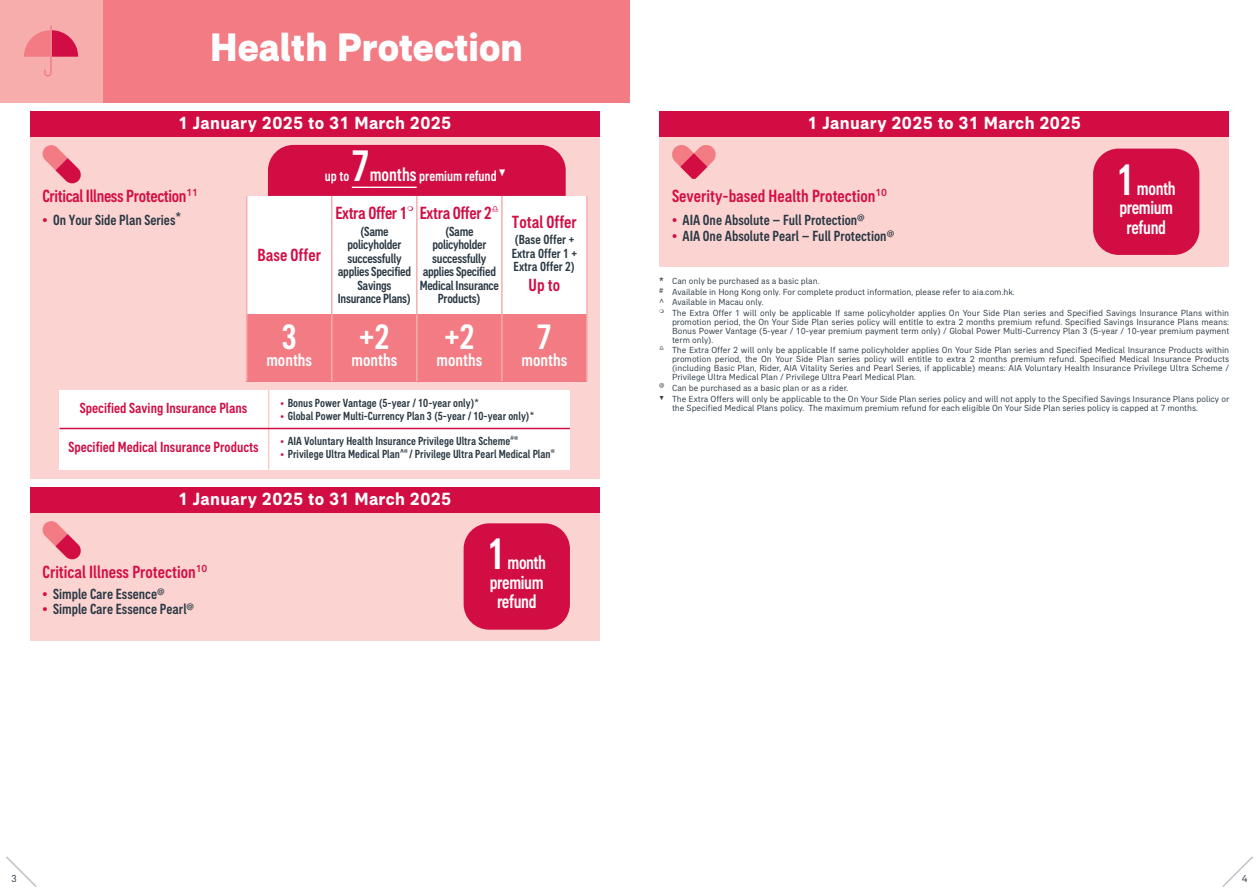
<style>
.page{position:relative;width:1259px;height:893px;background:#fff}
.page>*{position:absolute;margin:0;border:0;box-sizing:border-box;transform-origin:0 0}
.t1{font:500 condensed 45px "AIA Everest";color:#fff;scale:.95 1}
.t2{font:800 40.5px "AIA Everest";color:#fff}
.t3{font:500 condensed 36px "AIA Everest";color:#fff}
.t4{font:500 condensed 19.5px "AIA Everest";letter-spacing:-.02em;color:#fff;scale:.95 1}
.t5{font:700 18px "AIA Everest";letter-spacing:.02em;color:#fff}
.t6{font:500 condensed 18px "AIA Everest";color:#d30e44}
.t7{font:500 condensed 18px "AIA Everest";letter-spacing:-.02em;color:#d30e44}
.t8{font:500 condensed 18px "AIA Everest";color:#fff}
.t9{font:500 condensed 18px "AIA Everest";color:#d20d44}
.t10{font:500 condensed 18px "AIA Everest";letter-spacing:-.02em;color:#d20d44}
.t11{font:500 condensed 15px "AIA Everest";color:#2b3944}
.t12{font:500 condensed 15px "AIA Everest";color:#d20d44}
.t13{font:500 condensed 15px "AIA Everest";color:#fff;scale:.95 1}
.t14{font:500 condensed 13.5px/13.5px "AIA Everest";letter-spacing:-.02em;color:#2b3944;text-align:center}
.t15{font:500 condensed 13.5px/13.5px "AIA Everest";color:#2b3944}
.t16{font:500 condensed 12px "AIA Everest";color:#2b3944}
.t17{font:10.35px "AIA Everest";color:#2b3944}
.t18{font:9px/9px "AIA Everest";color:#2b3944}
.t19{font:800 4.05px "C Hei 2 HK";color:#2b3944}
.s1{color:#d30e44}
.s2{font-family:"M Hei HK";font-stretch:normal}
.s3{font-size:19.5px}
.s4{font-size:10.5px;color:#d30e44}
.s5{font-family:"M Hei HK";font-stretch:normal;font-size:11.55px}
.s6{font-family:"M Hei HK";font-weight:500;font-size:12px}
</style>
<div class="page">
<svg style="left:1222px;top:856px;width:31px;height:31px"></svg>
<div style="left:659px;top:111px;width:570px;height:156px;background:#fbd4d2"></div>
<div style="left:1093px;top:149px;width:106px;height:106px;background:#d20d44;border-radius:26px"></div>
<div style="left:30px;top:111px;width:570px;height:367px;background:#fbd4d2"></div>
<div style="left:247px;top:313px;width:340px;height:68px;background:#f27b84"></div>
<div style="left:247px;top:196px;width:340px;height:117px;background:#fff"></div>
<div style="left:268px;top:145px;width:298px;height:51px;background:#d20d44"></div>
<hr style="left:370px;top:187px;width:47px;height:1px;background:#fff">
<hr style="left:246px;top:196px;width:1px;height:185px;background:#f8adad">
<hr style="left:586px;top:196px;width:2px;height:185px;background:#f8adad">
<hr style="left:501px;top:196px;width:1px;height:185px;background:#f8adad">
<hr style="left:416px;top:196px;width:1px;height:185px;background:#f8adad">
<hr style="left:331px;top:196px;width:1px;height:185px;background:#f8adad">
<div style="left:60px;top:390px;width:510px;height:80px;background:#fff"></div>
<hr style="left:268px;top:390px;width:1px;height:80px;background:#f6cfc9">
<hr style="left:60px;top:428px;width:510px;height:1px;background:#d20d44">
<div style="left:30px;top:487px;width:570px;height:153px;background:#fbd4d2"></div>
<div style="left:463px;top:523px;width:107px;height:107px;background:#d20d44;border-radius:26px"></div>
<svg style="left:6px;top:856px;width:31px;height:31px"></svg>
<svg style="left:42px;top:145px;width:39px;height:39px"></svg>
<svg style="left:42px;top:521px;width:39px;height:39px"></svg>
<svg style="left:672px;top:145px;width:44px;height:34px"></svg>
<div style="left:102px;top:0;width:527px;height:102px;background:#f27b84"></div>
<div style="left:0;top:0;width:102px;height:102px;background:#f8adad"></div>
<svg style="left:24px;top:26px;width:54px;height:51px"></svg>
<div style="left:659px;top:111px;width:570px;height:25px;background:#d20d44"></div>
<div style="left:30px;top:111px;width:570px;height:25px;background:#d20d44"></div>
<div style="left:30px;top:487px;width:570px;height:25px;background:#d20d44"></div>
<h2 class="t2" style="left:210px;top:23px;width:314px">Health Protection</h2>
<h3 class="t5" style="left:178px;top:112px;width:275px">1 January 2025 to 31 March 2025</h3>
<h3 class="t5" style="left:807px;top:112px;width:275px">1 January 2025 to 31 March 2025</h3>
<h3 class="t7" style="left:43px;top:186px;width:157px">Critical Illness Protection<sup>11</sup></h3>
<h3 class="t11" style="left:43px;top:211px;width:140px"><span class="s1">•</span> On Your Side Plan Series<span class="s2">*</span></h3>
<h1 class="t1" style="left:352px;top:141px;width:20px">7</h1>
<h3 class="t13" style="left:370px;top:168px;width:145px"><span class="s3">months</span> premium refund <sup>▼</sup></h3>
<h3 class="t13" style="left:325px;top:168px;width:27px">up to</h3>
<h3 class="t9" style="left:258px;top:245px;width:65px">Base Offer</h3>
<h3 class="t3" style="left:282px;top:317px;width:17px">3</h3>
<h3 class="t8" style="left:266px;top:350px;width:47px">months</h3>
<h3 class="t10" style="left:335px;top:203px;width:74px">Extra Offer 1</h3>
<h3 class="t14" style="left:338px;top:224px;width:75px">(Same policyholder successfully applies Specified<br>Savings<br>Insurance Plans)</h3>
<h3 class="t3" style="left:359px;top:317px;width:32px">+2</h3>
<h3 class="t8" style="left:351px;top:350px;width:47px">months</h3>
<h3 class="t10" style="left:420px;top:203px;width:74px">Extra Offer 2</h3>
<h3 class="t14" style="left:420px;top:224px;width:81px">(Same policyholder successfully applies Specified<br>Medical Insurance<br>Products)</h3>
<h3 class="t3" style="left:444px;top:317px;width:32px">+2</h3>
<h3 class="t8" style="left:436px;top:350px;width:47px">months</h3>
<h3 class="t9" style="left:512px;top:211px;width:66px">Total Offer</h3>
<h3 class="t15" style="left:512px;top:233px;width:67px">(Base Offer +<br>Extra Offer 1 +<br>Extra Offer 2)</h3>
<h3 class="t9" style="left:528px;top:274px;width:33px">Up to</h3>
<h3 class="t3" style="left:537px;top:317px;width:17px">7</h3>
<h3 class="t8" style="left:521px;top:350px;width:47px">months</h3>
<h3 class="t12" style="left:80px;top:399px;width:169px">Specified Saving Insurance Plans</h3>
<h3 class="t12" style="left:68px;top:438px;width:192px">Specified Medical Insurance Products</h3>
<h3 class="t16" style="left:280px;top:396px;width:200px"><span class="s4">•</span> Bonus Power Vantage (5-year / 10-year only)<span class="s5">*</span></h3>
<h3 class="t16" style="left:280px;top:409px;width:255px"><span class="s4">•</span> Global Power Multi-Currency Plan 3 (5-year / 10-year only)<span class="s5">*</span></h3>
<h3 class="t16" style="left:280px;top:434px;width:239px"><span class="s4">•</span> AIA Voluntary Health Insurance Privilege Ultra Scheme<sup>#</sup><sup>@</sup></h3>
<h3 class="t16" style="left:280px;top:447px;width:272px"><span class="s4">•</span> Privilege Ultra Medical Plan<sup>^</sup> / Privilege Ultra Pearl Medical Plan</h3>
<p class="t19" style="left:404px;top:448px;width:5px">@</p>
<p class="t19" style="left:551px;top:448px;width:5px">@</p>
<h3 class="t5" style="left:178px;top:488px;width:275px">1 January 2025 to 31 March 2025</h3>
<h3 class="t6" style="left:43px;top:562px;width:166px">Critical Illness Protection<sup>10</sup></h3>
<h3 class="t11" style="left:43px;top:586px;width:124px"><span class="s1">•</span> Simple Care Essence<sup>@</sup></h3>
<h3 class="t11" style="left:43px;top:601px;width:153px"><span class="s1">•</span> Simple Care Essence Pearl<sup>@</sup></h3>
<h1 class="t1" style="left:487px;top:529px;width:20px">1</h1>
<h3 class="t4" style="left:507px;top:552px;width:42px">month</h3>
<h3 class="t4" style="left:490px;top:571px;width:58px">premium</h3>
<h3 class="t4" style="left:497px;top:591px;width:43px">refund</h3>
<h1 class="t1" style="left:1117px;top:154px;width:20px">1</h1>
<h3 class="t4" style="left:1137px;top:177px;width:42px">month</h3>
<h3 class="t4" style="left:1119px;top:196px;width:58px">premium</h3>
<h3 class="t4" style="left:1126px;top:216px;width:43px">refund</h3>
<h3 class="t6" style="left:672px;top:186px;width:216px">Severity-based Health Protection<sup>10</sup></h3>
<h3 class="t11" style="left:672px;top:211px;width:194px"><span class="s1">•</span> AIA One Absolute – Full Protection<sup>@</sup></h3>
<h3 class="t11" style="left:672px;top:227px;width:224px"><span class="s1">•</span> AIA One Absolute Pearl – Full Protection<sup>@</sup></h3>
<p class="t18" style="left:659px;top:276px;width:357px;line-height:10.5px"><span class="s6">*</span> Can only be purchased as a basic plan.<br><sup>#</sup> Available in Hong Kong only. For complete product information, please refer to aia.com.hk. ^ Available in Macau only.</p>
<p class="t18" style="left:672px;top:308px;width:559px;text-align:justify">The Extra Offer 1 will only be applicable If same policyholder applies On Your Side Plan series and Specified Savings Insurance Plans within promotion period, the On Your Side Plan series policy will entitle to extra 2 months premium refund. Specified Savings Insurance Plans means:<br>Bonus Power Vantage (5-year / 10-year premium payment term only) / Global Power Multi-Currency Plan 3 (5-year / 10-year premium payment term only).</p>
<p class="t18" style="left:672px;top:345px;width:559px;text-align:justify">The Extra Offer 2 will only be applicable If same policyholder applies On Your Side Plan series and Specified Medical Insurance Products within promotion period, the On Your Side Plan series policy will entitle to extra 2 months premium refund. Specified Medical Insurance Products (including Basic Plan, Rider, AIA Vitality Series and Pearl Series, if applicable) means: AIA Voluntary Health Insurance Privilege Ultra Scheme / Privilege Ultra Medical Plan / Privilege Ultra Pearl Medical Plan.</p>
<p class="t18" style="left:659px;top:383px;width:190px"><sup>@</sup> Can be purchased as a basic plan or as a rider.</p>
<p class="t18" style="left:672px;top:394px;width:558px;text-indent:-13px"><sup>▼</sup> The Extra Offers will only be applicable to the On Your Side Plan series policy and will not apply to the Specified Savings Insurance Plans policy or the Specified Medical Plans policy. The maximum premium refund for each eligible On Your Side Plan series policy is capped at 7 months.</p>
<p class="t17" style="left:11px;top:872px;width:7px">3</p>
<p class="t17" style="left:1242px;top:872px;width:7px">4</p>
</div>
